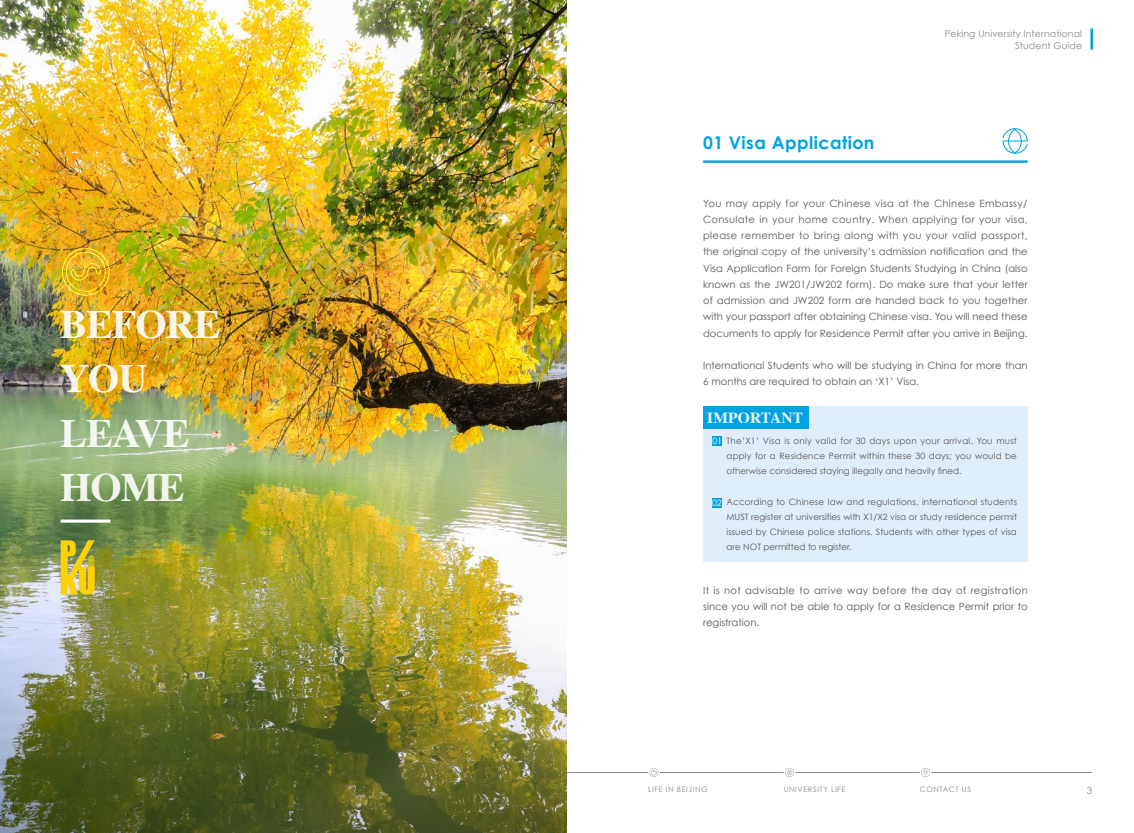
<style>
.page{position:relative;width:1134px;height:833px;background:#fff}
.page>*{position:absolute;margin:0;border:0;box-sizing:border-box;transform-origin:0 0}
.t1{font:700 40.25px/54.2px "Times";letter-spacing:-.025em;color:#fff}
.t2{font:700 17.5px "Century Gothic";letter-spacing:.025em;color:#00a3df}
.t3{font:700 15.5px "Times";letter-spacing:.01em;color:#fff}
.t4{font:10px/16.2px "Century Gothic";color:#595757;text-align:justify}
.t5{font:10px "Century Gothic";color:#898989}
.t6{font:9.38px/11.2px "Century Gothic";letter-spacing:.01em;color:#898989;text-align:right}
.t7{font:8.75px/15px "Century Gothic";color:#595757;text-align:justify}
.t8{font:8.75px "Century Gothic";color:#fff}
.t9{font:7.5px "Century Gothic";letter-spacing:.075em;color:#898989}
</style>
<div class="page">
<div style="left:703px;top:406px;width:325px;height:155px;background:#dfeefa"></div>
<div style="left:703px;top:406px;width:106px;height:23px;background:#00a3df"></div>
<svg style="left:1002px;top:128px;width:26px;height:26px"></svg>
<hr style="left:703px;top:160px;width:325px;height:3px;background:#00a3df">
<div style="left:712px;top:498px;width:10px;height:9px;background:#00a3df"></div>
<div style="left:712px;top:436px;width:10px;height:10px;background:#00a3df"></div>
<hr style="left:1090px;top:28px;width:3px;height:22px;background:#00a3df">
<hr style="left:42px;top:772px;width:1050px;height:1px;background:#898989">
<div style="left:784px;top:766px;width:11px;height:12px;background:#fff;border-radius:50%"></div>
<div style="left:920px;top:766px;width:11px;height:12px;background:#fff;border-radius:50%"></div>
<svg style="left:785px;top:768px;width:9px;height:9px"></svg>
<svg style="left:649px;top:768px;width:9px;height:9px"></svg>
<svg style="left:921px;top:768px;width:9px;height:9px"></svg>
<img style="left:0;top:0;width:567px;height:833px">
<img style="left:62px;top:248px;width:48px;height:48px">
<hr style="left:61px;top:519px;width:49px;height:3px;background:#fff">
<svg style="left:61px;top:540px;width:34px;height:54px;background:#d6be2b"></svg>
<h1 class="t1" style="left:60px;top:293px;width:162px">BEFORE<br>YOU<br>LEAVE<br>HOME</h1>
<h2 class="t2" style="left:703px;top:131px;width:173px">01 Visa Application</h2>
<p class="t6" style="left:945px;top:28px;width:139px">Peking University International<br>Student Guide</p>
<p class="t4" style="left:703px;top:195px;width:326px">You may apply for your Chinese visa at the Chinese Embassy/ Consulate in your home country. When applying for your visa, please remember to bring along with you your valid passport, the original copy of the university’s admission notification and the Visa Application Form for Foreign Students Studying in China (also known as the JW201/JW202 form). Do make sure that your letter of admission and JW202 form are handed back to you together with your passport after obtaining Chinese visa. You will need these documents to apply for Residence Permit after you arrive in Beijing.</p>
<p class="t4" style="left:703px;top:357px;width:326px">International Students who will be studying in China for more than<br>6 months are required to obtain an ‘X1’ Visa.</p>
<h3 class="t3" style="left:707px;top:402px;width:97px">IMPORTANT</h3>
<p class="t8" style="left:712px;top:436px;width:11px">01</p>
<p class="t7" style="left:726px;top:434px;width:292px">The’X1’ Visa is only valid for 30 days upon your arrival. You must apply for a Residence Permit within these 30 days; you would be otherwise considered staying illegally and heavily fined.</p>
<p class="t7" style="left:726px;top:494px;width:292px">According to Chinese law and regulations, international students MUST register at universities with X1/X2 visa or study residence permit issued by Chinese police stations. Students with other types of visa are NOT permitted to register.</p>
<p class="t8" style="left:712px;top:497px;width:11px">02</p>
<p class="t4" style="left:703px;top:581px;width:326px">It is not advisable to arrive way before the day of registration since you will not be able to apply for a Residence Permit prior to registration.</p>
<p class="t9" style="left:648px;top:785px;width:61px">LIFE IN BEIJING</p>
<p class="t9" style="left:784px;top:785px;width:63px">UNIVERSITY LIFE</p>
<p class="t9" style="left:920px;top:785px;width:53px">CONTACT US</p>
<p class="t5" style="left:1087px;top:784px;width:7px">3</p>
</div>
